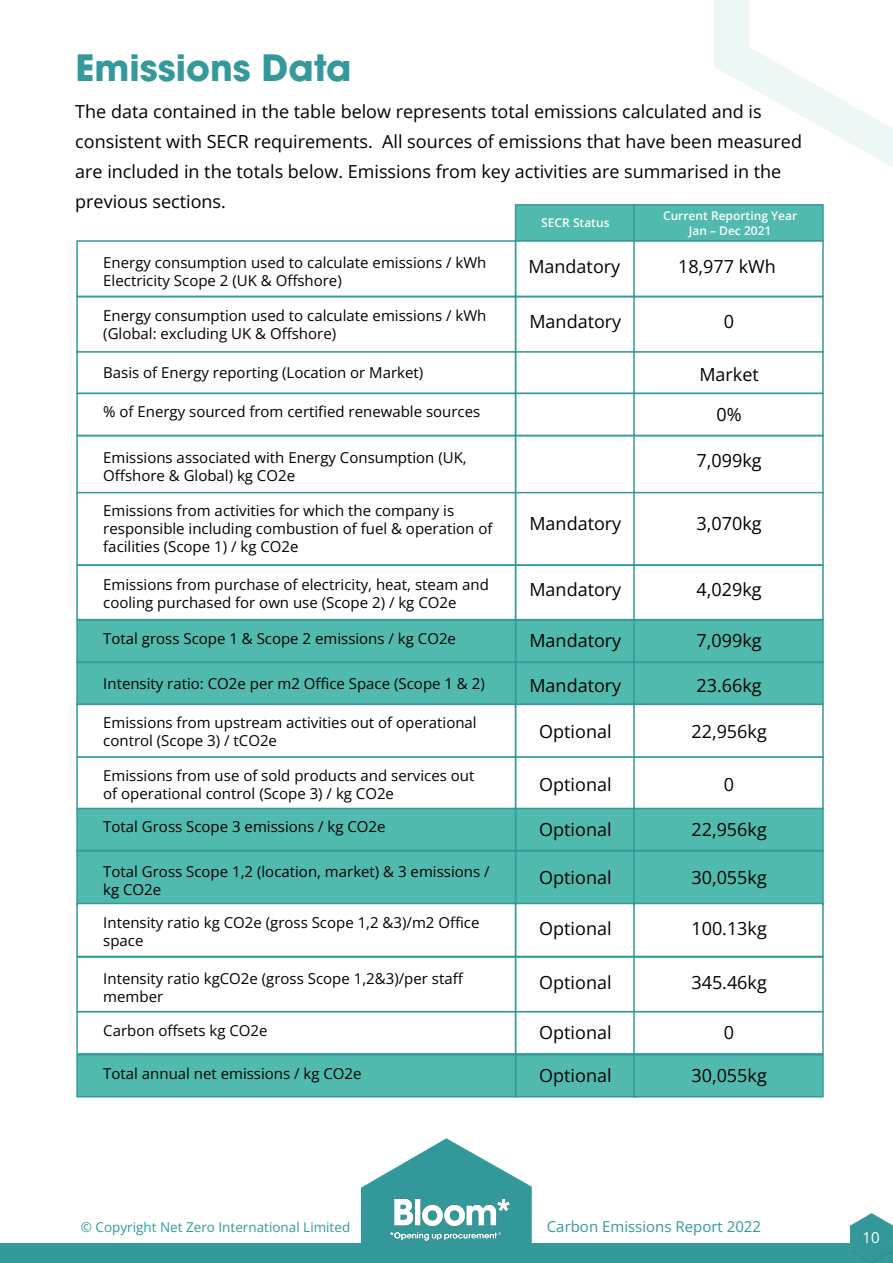
<style>
.page{position:relative;width:893px;height:1263px;background:#fff}
.page>*{position:absolute;margin:0;border:0;box-sizing:border-box;transform-origin:0 0}
.t1{font:700 36px "ITC Avant Garde Pro";color:#34999a}
.t2{font:18px/30px "Open Sans";color:#000}
.t3{font:15px/18px "Open Sans";color:#000}
.t4{font:15px "Open Sans";color:#34999a}
.t5{font:15px "Open Sans";color:#fff}
.t6{font:13.5px "Open Sans";color:#34999a}
.t7{font:600 12px "Open Sans";color:#fff}
</style>
<div class="page">
<div style="left:0;top:1243px;width:893px;height:20px;background:#34999a"></div>
<img style="left:361px;top:1138px;width:171px;height:105px">
<img style="left:388px;top:1194px;width:126px;height:49px">
<div style="left:515px;top:204px;width:122px;height:38px;background:#4fbaad;border:2px solid #34999a"></div>
<div style="left:515px;top:240px;width:122px;height:57px;background:#fff;border:2px solid #34999a"></div>
<div style="left:515px;top:662px;width:122px;height:43px;background:#4fbaad;border:2px solid #34999a"></div>
<div style="left:515px;top:850px;width:122px;height:56px;background:#4fbaad;border:2px solid #34999a"></div>
<div style="left:515px;top:956px;width:122px;height:56px;background:#fff;border:2px solid #34999a"></div>
<div style="left:76px;top:240px;width:440px;height:57px;background:#fff;border:2px solid #34999a"></div>
<div style="left:76px;top:662px;width:440px;height:43px;background:#4fbaad;border:2px solid #34999a"></div>
<div style="left:76px;top:850px;width:440px;height:56px;background:#4fbaad;border:2px solid #34999a"></div>
<div style="left:76px;top:956px;width:440px;height:56px;background:#fff;border:2px solid #34999a"></div>
<div style="left:515px;top:296px;width:122px;height:57px;background:#fff;border:2px solid #34999a"></div>
<div style="left:515px;top:492px;width:122px;height:74px;background:#fff;border:2px solid #34999a"></div>
<div style="left:515px;top:704px;width:122px;height:54px;background:#fff;border:2px solid #34999a"></div>
<div style="left:515px;top:903px;width:122px;height:54px;background:#fff;border:2px solid #34999a"></div>
<div style="left:515px;top:393px;width:122px;height:43px;background:#fff;border:2px solid #34999a"></div>
<div style="left:515px;top:619px;width:122px;height:44px;background:#4fbaad;border:2px solid #34999a"></div>
<div style="left:515px;top:808px;width:122px;height:43px;background:#4fbaad;border:2px solid #34999a"></div>
<div style="left:515px;top:1011px;width:122px;height:43px;background:#fff;border:2px solid #34999a"></div>
<div style="left:515px;top:1054px;width:122px;height:43px;background:#4fbaad;border:2px solid #34999a"></div>
<div style="left:76px;top:296px;width:440px;height:57px;background:#fff;border:2px solid #34999a"></div>
<div style="left:76px;top:492px;width:440px;height:74px;background:#fff;border:2px solid #34999a"></div>
<div style="left:76px;top:704px;width:440px;height:54px;background:#fff;border:2px solid #34999a"></div>
<div style="left:76px;top:903px;width:440px;height:54px;background:#fff;border:2px solid #34999a"></div>
<div style="left:76px;top:393px;width:440px;height:43px;background:#fff;border:2px solid #34999a"></div>
<div style="left:76px;top:619px;width:440px;height:44px;background:#4fbaad;border:2px solid #34999a"></div>
<div style="left:76px;top:808px;width:440px;height:43px;background:#4fbaad;border:2px solid #34999a"></div>
<div style="left:76px;top:1011px;width:440px;height:43px;background:#fff;border:2px solid #34999a"></div>
<div style="left:76px;top:1054px;width:440px;height:43px;background:#4fbaad;border:2px solid #34999a"></div>
<div style="left:633px;top:204px;width:191px;height:38px;background:#4fbaad;border:2px solid #34999a"></div>
<div style="left:633px;top:240px;width:191px;height:57px;background:#fff;border:2px solid #34999a"></div>
<div style="left:633px;top:435px;width:191px;height:59px;background:#fff;border:2px solid #34999a"></div>
<div style="left:633px;top:662px;width:191px;height:43px;background:#4fbaad;border:2px solid #34999a"></div>
<div style="left:633px;top:850px;width:191px;height:56px;background:#4fbaad;border:2px solid #34999a"></div>
<div style="left:633px;top:351px;width:191px;height:43px;background:#fff;border:2px solid #34999a"></div>
<div style="left:633px;top:564px;width:191px;height:56px;background:#fff;border:2px solid #34999a"></div>
<div style="left:633px;top:756px;width:191px;height:54px;background:#fff;border:2px solid #34999a"></div>
<div style="left:633px;top:956px;width:191px;height:56px;background:#fff;border:2px solid #34999a"></div>
<div style="left:633px;top:296px;width:191px;height:57px;background:#fff;border:2px solid #34999a"></div>
<div style="left:633px;top:492px;width:191px;height:74px;background:#fff;border:2px solid #34999a"></div>
<div style="left:633px;top:704px;width:191px;height:54px;background:#fff;border:2px solid #34999a"></div>
<div style="left:633px;top:903px;width:191px;height:54px;background:#fff;border:2px solid #34999a"></div>
<div style="left:633px;top:393px;width:191px;height:43px;background:#fff;border:2px solid #34999a"></div>
<div style="left:633px;top:619px;width:191px;height:44px;background:#4fbaad;border:2px solid #34999a"></div>
<div style="left:633px;top:808px;width:191px;height:43px;background:#4fbaad;border:2px solid #34999a"></div>
<div style="left:633px;top:1011px;width:191px;height:43px;background:#fff;border:2px solid #34999a"></div>
<div style="left:633px;top:1054px;width:191px;height:43px;background:#4fbaad;border:2px solid #34999a"></div>
<img style="left:850px;top:1213px;width:43px;height:50px">
<p class="t1" style="left:76px;top:43px;width:277px">Emissions Data</p>
<p class="t2" style="left:75px;top:96px;width:728px">The data contained in the table below represents total emissions calculated and is consistent with SECR requirements. All sources of emissions that have been measured are included in the totals below. Emissions from key activities are summarised in the previous sections.</p>
<p class="t7" style="left:541px;top:214px;width:70px">SECR Status</p>
<p class="t2" style="left:528px;top:251px;width:93px">Mandatory</p>
<p class="t7" style="left:663px;top:208px;width:136px">Current Reporting Year</p>
<p class="t7" style="left:689px;top:222px;width:84px">Jan – Dec 2021</p>
<p class="t2" style="left:678px;top:251px;width:99px">18,977 kWh</p>
<p class="t3" style="left:103px;top:253px;width:385px">Energy consumption used to calculate emissions / kWh<br>Electricity Scope 2 (UK &amp; Offshore)</p>
<p class="t3" style="left:103px;top:306px;width:385px">Energy consumption used to calculate emissions / kWh (Global: excluding UK &amp; Offshore)</p>
<p class="t2" style="left:529px;top:306px;width:93px">Mandatory</p>
<p class="t2" style="left:724px;top:306px;width:12px">0</p>
<p class="t3" style="left:103px;top:363px;width:322px">Basis of Energy reporting (Location or Market)</p>
<p class="t2" style="left:699px;top:359px;width:61px">Market</p>
<p class="t3" style="left:103px;top:402px;width:379px">% of Energy sourced from certified renewable sources</p>
<p class="t2" style="left:716px;top:398px;width:27px">0%</p>
<p class="t3" style="left:103px;top:448px;width:365px">Emissions associated with Energy Consumption (UK,<br>Offshore &amp; Global) kg CO2e</p>
<p class="t2" style="left:697px;top:445px;width:67px">7,099kg</p>
<p class="t3" style="left:103px;top:502px;width:391px">Emissions from activities for which the company is responsible including combustion of fuel &amp; operation of facilities (Scope 1) / kg CO2e</p>
<p class="t2" style="left:529px;top:508px;width:93px">Mandatory</p>
<p class="t2" style="left:697px;top:508px;width:67px">3,070kg</p>
<p class="t3" style="left:103px;top:575px;width:387px">Emissions from purchase of electricity, heat, steam and cooling purchased for own use (Scope 2) / kg CO2e</p>
<p class="t2" style="left:529px;top:574px;width:93px">Mandatory</p>
<p class="t2" style="left:697px;top:574px;width:67px">4,029kg</p>
<p class="t3" style="left:103px;top:629px;width:354px">Total gross Scope 1 &amp; Scope 2 emissions / kg CO2e</p>
<p class="t2" style="left:529px;top:625px;width:93px">Mandatory</p>
<p class="t2" style="left:697px;top:625px;width:67px">7,099kg</p>
<p class="t3" style="left:103px;top:674px;width:383px">Intensity ratio: CO2e per m2 Office Space (Scope 1 &amp; 2)</p>
<p class="t2" style="left:529px;top:670px;width:93px">Mandatory</p>
<p class="t2" style="left:696px;top:670px;width:67px">23.66kg</p>
<p class="t3" style="left:103px;top:713px;width:375px">Emissions from upstream activities out of operational control (Scope 3) / tCO2e</p>
<p class="t2" style="left:539px;top:716px;width:74px">Optional</p>
<p class="t2" style="left:691px;top:716px;width:77px">22,956kg</p>
<p class="t3" style="left:103px;top:766px;width:373px">Emissions from use of sold products and services out of operational control (Scope 3) / kg CO2e</p>
<p class="t2" style="left:539px;top:769px;width:74px">Optional</p>
<p class="t2" style="left:724px;top:769px;width:12px">0</p>
<p class="t3" style="left:103px;top:817px;width:284px">Total Gross Scope 3 emissions / kg CO2e</p>
<p class="t2" style="left:539px;top:813px;width:74px">Optional</p>
<p class="t2" style="left:691px;top:813px;width:77px">22,956kg</p>
<p class="t3" style="left:103px;top:862px;width:388px">Total Gross Scope 1,2 (location, market) &amp; 3 emissions / kg CO2e</p>
<p class="t2" style="left:539px;top:862px;width:74px">Optional</p>
<p class="t2" style="left:691px;top:862px;width:77px">30,055kg</p>
<p class="t3" style="left:103px;top:913px;width:378px">Intensity ratio kg CO2e (gross Scope 1,2 &amp;3)/m2 Office space</p>
<p class="t2" style="left:539px;top:913px;width:74px">Optional</p>
<p class="t2" style="left:691px;top:913px;width:77px">100.13kg</p>
<p class="t3" style="left:103px;top:969px;width:362px">Intensity ratio kgCO2e (gross Scope 1,2&amp;3)/per staff member</p>
<p class="t2" style="left:539px;top:967px;width:74px">Optional</p>
<p class="t2" style="left:691px;top:967px;width:77px">345.46kg</p>
<p class="t3" style="left:103px;top:1021px;width:166px">Carbon offsets kg CO2e</p>
<p class="t3" style="left:103px;top:1064px;width:260px">Total annual net emissions / kg CO2e</p>
<p class="t2" style="left:539px;top:1017px;width:74px">Optional</p>
<p class="t2" style="left:539px;top:1060px;width:74px">Optional</p>
<p class="t2" style="left:724px;top:1017px;width:12px">0</p>
<p class="t2" style="left:691px;top:1060px;width:77px">30,055kg</p>
<p class="t6" style="left:81px;top:1218px;width:271px">© Copyright Net Zero International Limited</p>
<p class="t4" style="left:547px;top:1216px;width:216px">Carbon Emissions Report 2022</p>
<p class="t5" style="left:862px;top:1227px;width:19px">10</p>
</div>
